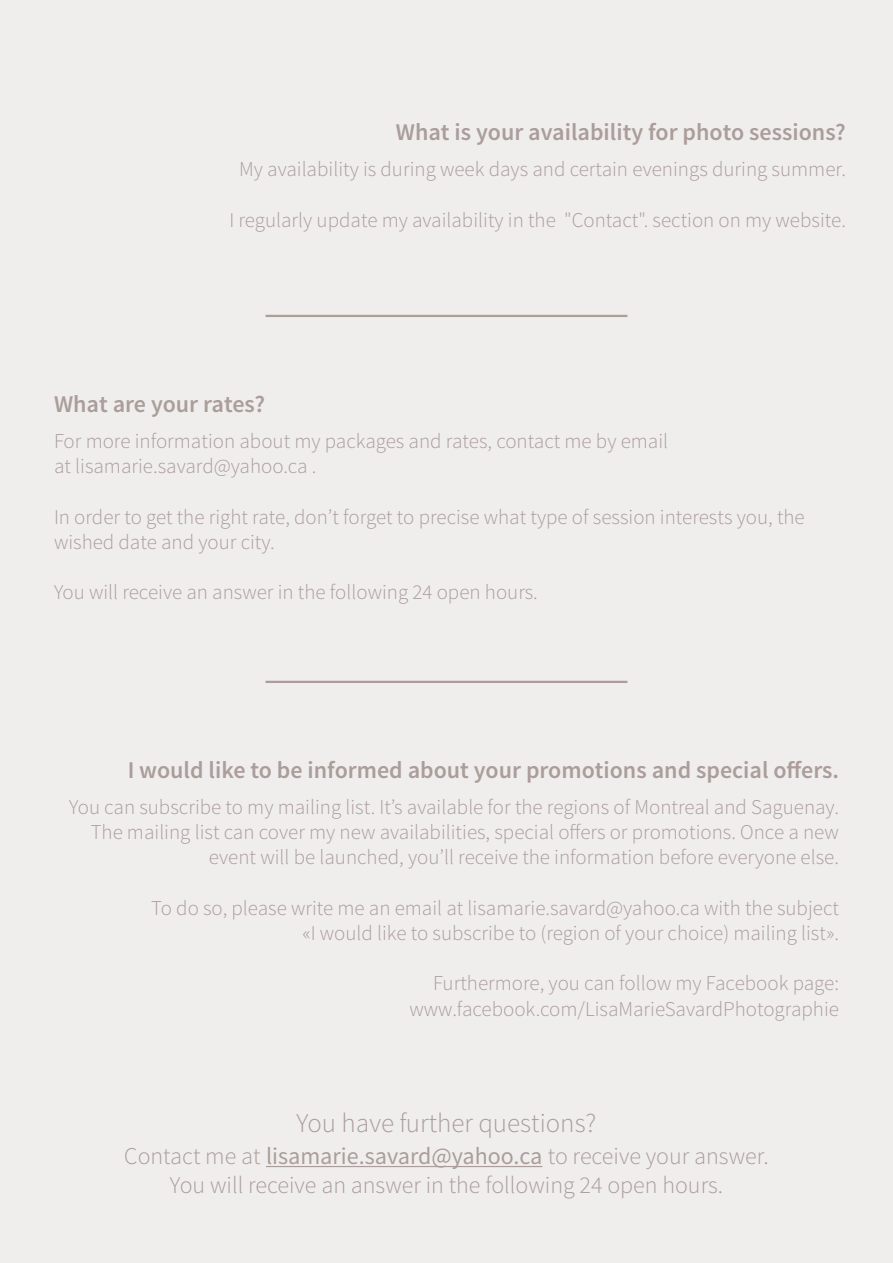
<style>
.page{position:relative;width:893px;height:1263px;background:#fff}
.page>*{position:absolute;margin:0;border:0;box-sizing:border-box;transform-origin:0 0}
.t1{font:300 27px "Source Sans Pro";color:#aa9d9a}
.t2{font:600 24px "Source Sans Pro";color:#aa9d9a}
.t3{font:300 24px/28.8px "Source Sans Pro";color:#aa9d9a;text-align:center}
.t4{font:300 21px/25.2px "Source Sans Pro";color:#aa9d9a;text-align:right}
.s1{font-weight:400}
</style>
<div class="page">
<div style="left:1px;top:1px;width:891px;height:1261px;background:#f0eeed"></div>
<hr style="left:266px;top:1166px;width:276px;height:1px;background:#aa9d9a">
<hr style="left:266px;top:681px;width:361px;height:2px;background:#aa9d9a">
<hr style="left:266px;top:315px;width:361px;height:2px;background:#aa9d9a">
<p class="t2" style="left:396px;top:117px;width:451px">What is your availability for photo sessions?</p>
<p class="t4" style="left:239px;top:157px;width:608px">My availability is during week days and certain evenings during summer.</p>
<p class="t4" style="left:229px;top:207px;width:618px">I regularly update my availability in the "Contact". section on my website.</p>
<p class="t2" style="left:54px;top:389px;width:213px">What are your rates?</p>
<p class="t4" style="left:54px;top:429px;width:616px;text-align:left">For more information about my packages and rates, contact me by email at lisamarie.savard@yahoo.ca .</p>
<p class="t4" style="left:54px;top:504px;width:752px;text-align:left">In order to get the right rate, don’t forget to precise what type of session interests you, the wished date and your city.</p>
<p class="t4" style="left:54px;top:580px;width:485px">You will receive an answer in the following 24 open hours.</p>
<p class="t2" style="left:128px;top:755px;width:713px">I would like to be informed about your promotions and special offers.</p>
<p class="t4" style="left:69px;top:794px;width:771px">You can subscribe to my mailing list. It’s available for the regions of Montreal and Saguenay.<br>The mailing list can cover my new availabilities, special offers or promotions. Once a new event will be launched, you’ll receive the information before everyone else.</p>
<p class="t4" style="left:151px;top:895px;width:689px">To do so, please write me an email at lisamarie.savard@yahoo.ca with the subject «I would like to subscribe to (region of your choice) mailing list».</p>
<p class="t4" style="left:409px;top:971px;width:431px">Furthermore, you can follow my Facebook page: www.facebook.com/LisaMarieSavardPhotographie</p>
<p class="t1" style="left:297px;top:1106px;width:301px">You have further questions?</p>
<p class="t3" style="left:124px;top:1142px;width:646px">Contact me at <span class="s1">lisamarie.savard@yahoo.ca</span> to receive your answer.<br>You will receive an answer in the following 24 open hours.</p>
</div>
